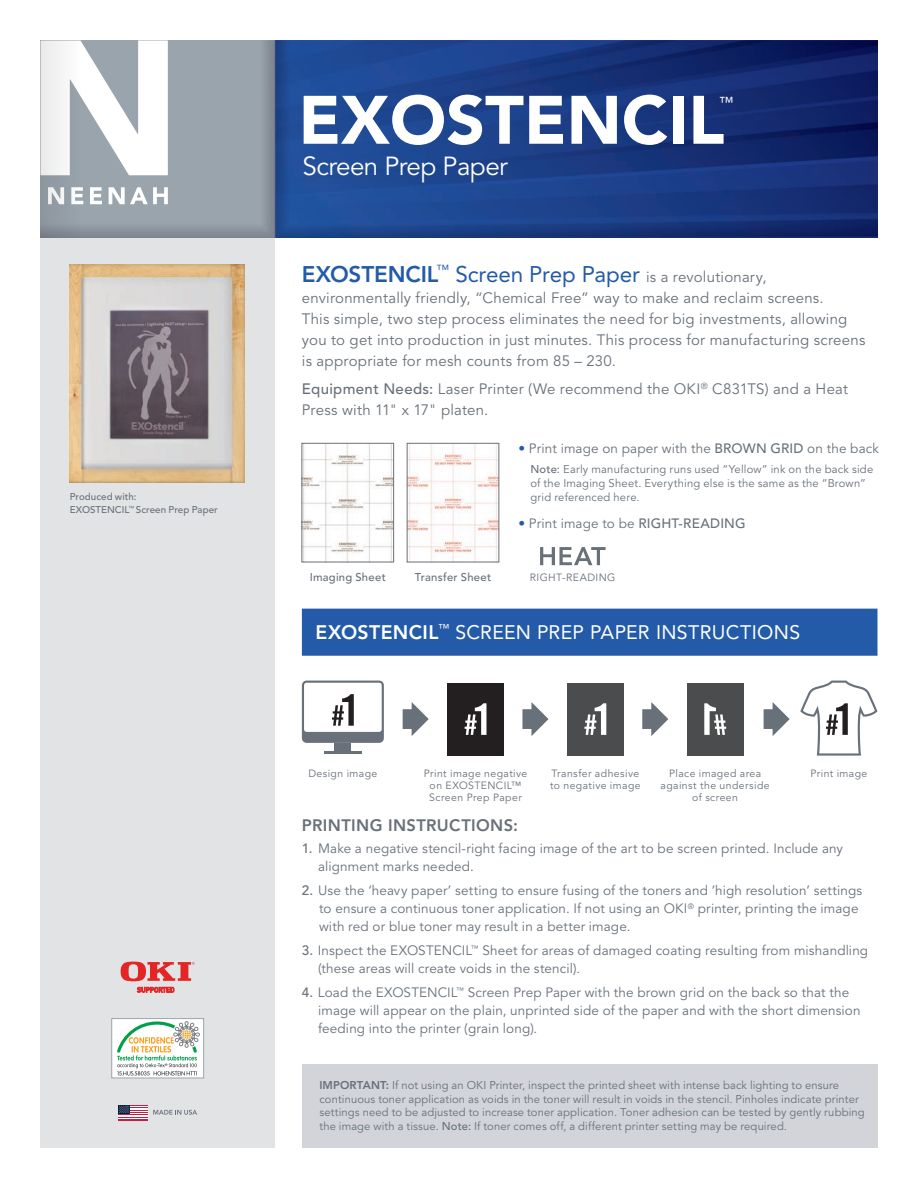
<style>
.page{position:relative;width:918px;height:1188px;background:#fff}
.page>*{position:absolute;margin:0;border:0;box-sizing:border-box;transform-origin:0 0}
.t1{font:900 67.65px "Avenir LT Std";color:#fff}
.t2{font:25.95px "Avenir LT Std";letter-spacing:-.02em;color:#fff}
.t3{font:19.5px "Avenir LT Std";letter-spacing:.015em;color:#fff}
.t4{font:800 16.5px "Avenir LT Std";letter-spacing:.02em;color:#687079}
.t5{font:15px/21px "Avenir LT Std";letter-spacing:.015em;color:#687079}
.t6{font:14.4px "Avenir LT Std";color:#fff}
.t7{font:13.5px/18px "Avenir LT Std";letter-spacing:.01em;color:#687079}
.t8{font:11.25px/13.5px "Avenir LT Std";letter-spacing:.01em;color:#687079}
.t9{font:500 11.25px "Avenir LT Std";letter-spacing:.025em;color:#687079}
.t10{font:10.5px/12px "Avenir LT Std";letter-spacing:.04em;color:#687079;text-align:center}
.t11{font:500 9.75px/13.5px "Avenir LT Std";letter-spacing:.005em;color:#687079}
.s1{font-weight:800;font-size:22.5px;color:#245ba8}
.s2{font-size:22.5px;color:#245ba8}
.s3{font-weight:500}
.s4{color:#245ba8}
.s5{font-weight:800}
</style>
<div class="page">
<div style="left:40px;top:238px;width:235px;height:910px;background:#e2e3e5"></div>
<div style="left:302px;top:609px;width:575px;height:47px;background:#245ba8"></div>
<div style="left:302px;top:1064px;width:576px;height:83px;background:#d2d4d9"></div>
<svg style="left:118px;top:1105px;width:29px;height:15px"></svg>
<svg style="left:153px;top:1110px;width:44px;height:5px"></svg>
<svg style="left:121px;top:962px;width:74px;height:19px"></svg>
<svg style="left:137px;top:987px;width:37px;height:6px"></svg>
<div style="left:112px;top:1019px;width:92px;height:59px;background:#fff"></div>
<div style="left:112px;top:1018px;width:92px;height:60px;border:1px solid #9aa4ae"></div>
<svg style="left:117px;top:1021px;width:83px;height:55px"></svg>
<img style="left:40px;top:40px;width:838px;height:198px">
<svg style="left:80px;top:187px;width:3px;height:17px"></svg>
<svg style="left:90px;top:187px;width:12px;height:17px"></svg>
<svg style="left:109px;top:187px;width:59px;height:17px"></svg>
<svg style="left:40px;top:40px;width:128px;height:135px"></svg>
<svg style="left:41px;top:40px;width:39px;height:198px"></svg>
<div style="left:447px;top:683px;width:57px;height:72px;background:#231f20"></div>
<svg style="left:465px;top:703px;width:21px;height:32px"></svg>
<div style="left:567px;top:683px;width:57px;height:72px;background:#4b4c4d"></div>
<svg style="left:584px;top:703px;width:22px;height:32px"></svg>
<svg style="left:403px;top:702px;width:26px;height:34px"></svg>
<svg style="left:522px;top:702px;width:27px;height:34px"></svg>
<svg style="left:800px;top:681px;width:77px;height:75px"></svg>
<div style="left:687px;top:683px;width:56px;height:72px;background:#4b4c4d"></div>
<svg style="left:704px;top:703px;width:22px;height:32px"></svg>
<svg style="left:642px;top:702px;width:26px;height:34px"></svg>
<svg style="left:764px;top:702px;width:26px;height:34px"></svg>
<svg style="left:302px;top:681px;width:82px;height:62px"></svg>
<hr style="left:324px;top:751px;width:38px;height:2px;background:#687079">
<div style="left:334px;top:743px;width:17px;height:8px;background:#687079"></div>
<svg style="left:540px;top:547px;width:66px;height:18px"></svg>
<img style="left:304px;top:445px;width:88px;height:115px">
<div style="left:302px;top:443px;width:92px;height:119px;border:1px solid #687079"></div>
<img style="left:409px;top:445px;width:88px;height:115px">
<div style="left:407px;top:443px;width:92px;height:119px;border:1px solid #687079"></div>
<img style="left:70px;top:265px;width:175px;height:218px">
<p class="t11" style="left:70px;top:490px;width:150px">Produced with:<br>EXOSTENCIL<sup>™</sup> Screen Prep Paper</p>
<h1 class="t1" style="left:298px;top:79px;width:428px">EXOSTENCIL</h1>
<p class="t6" style="left:719px;top:93px;width:16px">™</p>
<h2 class="t2" style="left:303px;top:151px;width:207px">Screen Prep Paper</h2>
<p class="t5" style="left:302px;top:266px;width:565px"><span class="s1">EXOSTENCIL</span><sup>™</sup> <span class="s2">Screen Prep Paper</span> is a revolutionary, environmentally friendly, “Chemical Free” way to make and reclaim screens.<br>This simple, two step process eliminates the need for big investments, allowing you to get into production in just minutes. This process for manufacturing screens is appropriate for mesh counts from 85 – 230.</p>
<p class="t5" style="left:302px;top:379px;width:548px"><span class="s3">Equipment Needs:</span> Laser Printer (We recommend the OKI<sup>®</sup> C831TS) and a Heat<br>Press with 11" x 17" platen.</p>
<p class="t7" style="left:518px;top:440px;width:362px"><span class="s4">•</span> Print image on paper with the <span class="s3">BROWN GRID</span> on the back</p>
<p class="t8" style="left:530px;top:462px;width:344px;line-height:14.2px"><span class="s3">Note:</span> Early manufacturing runs used “Yellow” ink on the back side of the Imaging Sheet. Everything else is the same as the “Brown” grid referenced here.</p>
<p class="t7" style="left:518px;top:515px;width:229px"><span class="s4">•</span> Print image to be <span class="s3">RIGHT-READING</span></p>
<p class="t9" style="left:310px;top:570px;width:78px">Imaging Sheet</p>
<p class="t9" style="left:415px;top:570px;width:78px">Transfer Sheet</p>
<p class="t10" style="left:530px;top:571px;width:87px">RIGHT-READING</p>
<h3 class="t3" style="left:315px;top:620px;width:486px"><span class="s5">EXOSTENCIL</span><sup>™</sup> SCREEN PREP PAPER INSTRUCTIONS</h3>
<p class="t10" style="left:550px;top:768px;width:92px;text-align:left">Transfer adhesive to negative image</p>
<p class="t10" style="left:424px;top:768px;width:105px">Print image negative on EXOSTENCIL™<br>Screen Prep Paper</p>
<p class="t10" style="left:661px;top:768px;width:111px">Place imaged area against the underside of screen</p>
<p class="t10" style="left:308px;top:768px;width:71px">Design image</p>
<p class="t10" style="left:810px;top:768px;width:59px">Print image</p>
<p class="t4" style="left:302px;top:815px;width:218px">PRINTING INSTRUCTIONS:</p>
<p class="t7" style="left:318px;top:840px;width:527px;text-indent:-16px"><span class="s3">1.</span> Make a negative stencil-right facing image of the art to be screen printed. Include any alignment marks needed.</p>
<p class="t7" style="left:319px;top:882px;width:545px;text-indent:-17px"><span class="s3">2.</span> Use the ‘heavy paper’ setting to ensure fusing of the toners and ’high resolution’ settings to ensure a continuous toner application. If not using an OKI<sup>®</sup> printer, printing the image with red or blue toner may result in a better image.</p>
<p class="t7" style="left:318px;top:942px;width:552px;text-indent:-16px"><span class="s3">3.</span> Inspect the EXOSTENCIL<sup>™</sup> Sheet for areas of damaged coating resulting from mishandling (these areas will create voids in the stencil).</p>
<p class="t7" style="left:318px;top:984px;width:544px;text-indent:-16px"><span class="s3">4.</span> Load the EXOSTENCIL<sup>™</sup> Screen Prep Paper with the brown grid on the back so that the image will appear on the plain, unprinted side of the paper and with the short dimension feeding into the printer (grain long).</p>
<p class="t8" style="left:319px;top:1079px;width:547px"><span class="s5">IMPORTANT:</span> If not using an OKI Printer, inspect the printed sheet with intense back lighting to ensure continuous toner application as voids in the toner will result in voids in the stencil. Pinholes indicate printer settings need to be adjusted to increase toner application. Toner adhesion can be tested by gently rubbing the image with a tissue. <span class="s3">Note:</span> If toner comes off, a different printer setting may be required.</p>
</div>
